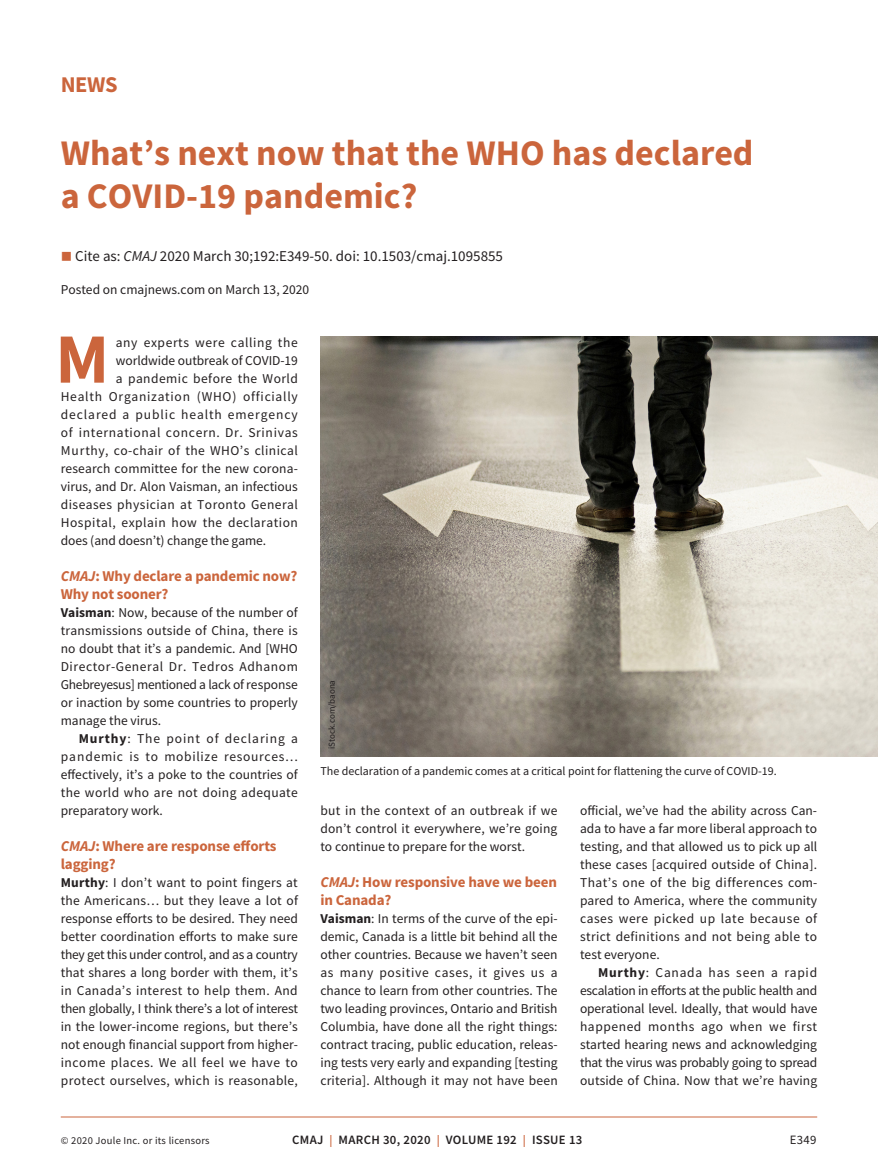
<style>
.page{position:relative;width:878px;height:1175px;background:#fff}
.page>*{position:absolute;margin:0;border:0;box-sizing:border-box;transform-origin:0 0}
.t1{font:700 70.65px "Source Sans Pro";color:#cb653c}
.t2{font:700 36px/43.2px "Source Sans Pro";color:#cb653c}
.t3{font:700 22.5px "Source Sans Pro";color:#cb653c}
.t4{font:700 15px/18px "Source Sans Pro";letter-spacing:-.01em;color:#cb653c}
.t5{font:15px "Source Sans Pro";color:#231f20}
.t6{font:13.5px/18px "Source Sans Pro";letter-spacing:.015em;color:#231f20;text-align:justify}
.t7{font:13.5px "Source Sans Pro";letter-spacing:.035em;color:#231f20}
.t8{font:13.5px "Source Sans Pro";letter-spacing:-.005em;color:#231f20}
.t9{font:13.5px "Source Sans Pro";letter-spacing:.05em;color:#231f20}
.t10{font:13.5px "Source Sans Pro";letter-spacing:.055em;color:#231f20}
.t11{font:13.5px "Source Sans Pro";letter-spacing:.04em;color:#231f20}
.t12{font:13.5px "Source Sans Pro";letter-spacing:.07em;color:#231f20}
.t13{font:13.5px "Source Sans Pro";letter-spacing:.045em;color:#231f20}
.t14{font:600 12.75px "Source Sans Pro";letter-spacing:.025em;color:#231f20}
.t15{font:12.75px "Source Sans Pro";color:#231f20}
.t16{font:12px "Source Sans Pro";color:#231f20}
.t17{font:10.5px "Source Sans Pro";letter-spacing:.025em;color:#231f20}
.t18{font:9px "Source Sans Pro";color:#231f20}
.s1{color:#cb653c}
.s2{font-style:italic}
.s3{font-weight:700}
.s4{font-size:12px;color:#cb653c}
</style>
<div class="page">
<hr style="left:61px;top:1116px;width:756px;height:1px;background:#cb653c">
<img style="left:320px;top:336px;width:558px;height:420px">
<h3 class="t3" style="left:61px;top:69px;width:58px">NEWS</h3>
<h2 class="t2" style="left:61px;top:131px;width:694px">What’s next now that the WHO has declared a COVID-19 pandemic?</h2>
<p class="t5" style="left:61px;top:246px;width:444px"><span class="s1">■</span> Cite as: <span class="s2">CMAJ</span> 2020 March 30;192:E349-50. doi: 10.1503/cmaj.1095855</p>
<p class="t6" style="left:61px;top:280px;width:250px">Posted on cmajnews.com on March 13, 2020</p>
<h1 class="t1" style="left:55px;top:311px;width:55px">M</h1>
<p class="t13" style="left:116px;top:333px;width:183px">any experts were calling the</p>
<p class="t8" style="left:116px;top:351px;width:183px">worldwide outbreak of COVID-19</p>
<p class="t7" style="left:116px;top:369px;width:183px">a pandemic before the World</p>
<p class="t10" style="left:61px;top:387px;width:238px">Health Organization (WHO) officially</p>
<p class="t12" style="left:61px;top:405px;width:238px">declared a public health emergency</p>
<p class="t9" style="left:61px;top:423px;width:238px">of international concern. Dr. Srinivas</p>
<p class="t7" style="left:61px;top:441px;width:238px">Murthy, co-chair of the WHO’s clinical</p>
<p class="t6" style="left:61px;top:459px;width:239px">research committee for the new corona-</p>
<p class="t6" style="left:61px;top:477px;width:239px">virus, and Dr. Alon Vaisman, an infectious</p>
<p class="t7" style="left:61px;top:495px;width:239px">diseases physician at Toronto General</p>
<p class="t11" style="left:61px;top:513px;width:239px">Hospital, explain how the declaration</p>
<p class="t8" style="left:61px;top:531px;width:207px">does (and doesn’t) change the game.</p>
<p class="t4" style="left:61px;top:566px;width:238px"><span class="s2">CMAJ</span>: Why declare a pandemic now?<br>Why not sooner?</p>
<p class="t6" style="left:61px;top:603px;width:239px"><span class="s3">Vaisman</span>: Now, because of the number of transmissions outside of China, there is no doubt that it’s a pandemic. And [WHO Director-General Dr. Tedros Adhanom Ghebreyesus] mentioned a lack of response or inaction by some countries to properly manage the virus.</p>
<p class="t6" style="left:61px;top:729px;width:239px;text-indent:18px"><span class="s3">Murthy</span>: The point of declaring a pandemic is to mobilize resources… effectively, it’s a poke to the countries of the world who are not doing adequate preparatory work.</p>
<p class="t4" style="left:61px;top:836px;width:217px"><span class="s2">CMAJ</span>: Where are response efforts lagging?</p>
<p class="t6" style="left:61px;top:873px;width:239px"><span class="s3">Murthy</span>: I don’t want to point fingers at the Americans… but they leave a lot of response efforts to be desired. They need better coordination efforts to make sure they get this under control, and as a country that shares a long border with them, it’s in Canada’s interest to help them. And then globally, I think there’s a lot of interest in the lower-income regions, but there’s not enough financial support from higher&shy;income places. We all feel we have to protect ourselves, which is reasonable,</p>
<p class="t18" style="left:326px;top:749px;width:71px;rotate:-90deg">iStock.com/baona</p>
<p class="t16" style="left:320px;top:763px;width:458px">The declaration of a pandemic comes at a critical point for flattening the curve of COVID-19.</p>
<p class="t6" style="left:320px;top:801px;width:239px">but in the context of an outbreak if we don’t control it everywhere, we’re going to continue to prepare for the worst.</p>
<p class="t4" style="left:320px;top:872px;width:238px"><span class="s2">CMAJ</span>: How responsive have we been in Canada?</p>
<p class="t6" style="left:320px;top:909px;width:239px"><span class="s3">Vaisman</span>: In terms of the curve of the epi&shy;demic, Canada is a little bit behind all the other countries. Because we haven’t seen as many positive cases, it gives us a chance to learn from other countries. The two leading provinces, Ontario and British Columbia, have done all the right things: contract tracing, public education, releas&shy;ing tests very early and expanding [testing criteria]. Although it may not have been</p>
<p class="t6" style="left:580px;top:801px;width:239px">official, we’ve had the ability across Can&shy;ada to have a far more liberal approach to testing, and that allowed us to pick up all these cases [acquired outside of China].<br>That’s one of the big differences com&shy;pared to America, where the community cases were picked up late because of strict definitions and not being able to test everyone.</p>
<p class="t6" style="left:580px;top:963px;width:239px;text-indent:18px"><span class="s3">Murthy</span>: Canada has seen a rapid escalation in efforts at the public health and operational level. Ideally, that would have happened months ago when we first started hearing news and acknowledging that the virus was probably going to spread outside of China. Now that we’re having</p>
<p class="t17" style="left:61px;top:1134px;width:150px">© 2020 Joule Inc. or its licensors</p>
<p class="t14" style="left:292px;top:1131px;width:292px">CMAJ <span class="s4">|</span> MARCH 30, 2020 <span class="s4">|</span> VOLUME 192 <span class="s4">|</span> ISSUE 13</p>
<p class="t15" style="left:789px;top:1132px;width:28px">E349</p>
</div>
